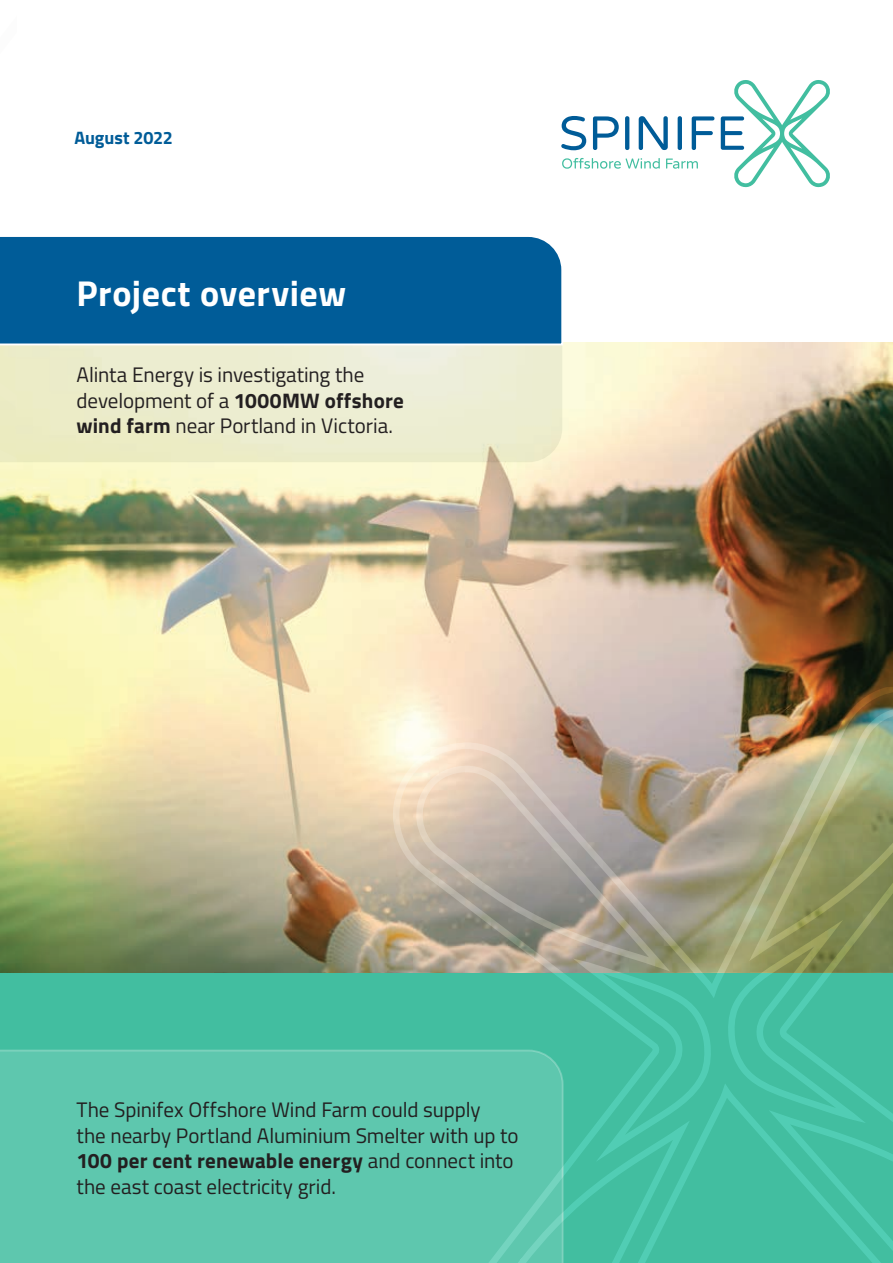
<style>
.page{position:relative;width:893px;height:1263px;background:#fff}
.page>*{position:absolute;margin:0;border:0;box-sizing:border-box;transform-origin:0 0}
.t1{font:700 36px "Titillium Web";letter-spacing:.015em;color:#fff}
.t2{font:21px/25.5px "Titillium Web";letter-spacing:-.005em;color:#231f20}
.t3{font:700 18px "Titillium Web";letter-spacing:-.005em;color:#005c98}
.s1{font-weight:700}
</style>
<div class="page">
<div style="left:0;top:342px;width:893px;height:921px;background:#42bea0"></div>
<img style="left:0;top:342px;width:893px;height:630px">
<svg style="left:17px;top:346px;width:545px;height:116px;background:#ebecce"></svg>
<div style="left:17px;top:236px;width:547px;height:110px;background:#005c98"></div>
<div style="left:0;top:1049px;width:384px;height:214px;background:#5ec7ae"></div>
<svg style="left:384px;top:687px;width:509px;height:576px"></svg>
<svg style="left:0;top:236px;width:17px;height:611px;background:#b4c59d"></svg>
<svg style="left:561px;top:116px;width:25px;height:34px"></svg>
<svg style="left:593px;top:116px;width:26px;height:34px"></svg>
<svg style="left:625px;top:116px;width:4px;height:34px"></svg>
<svg style="left:678px;top:116px;width:4px;height:34px"></svg>
<svg style="left:639px;top:116px;width:29px;height:34px"></svg>
<svg style="left:692px;top:116px;width:22px;height:34px"></svg>
<svg style="left:562px;top:158px;width:98px;height:11px"></svg>
<svg style="left:666px;top:159px;width:32px;height:10px"></svg>
<svg style="left:721px;top:80px;width:109px;height:107px"></svg>
<p class="t3" style="left:74px;top:124px;width:100px">August 2022</p>
<h1 class="t1" style="left:77px;top:266px;width:271px">Project overview</h1>
<p class="t2" style="left:77px;top:361px;width:329px">Alinta Energy is investigating the development of a <span class="s1">1000MW offshore wind farm</span> near Portland in Victoria.</p>
<p class="t2" style="left:77px;top:1096px;width:444px">The Spinifex Offshore Wind Farm could supply<br>the nearby Portland Aluminium Smelter with up to <span class="s1">100 per cent renewable energy</span> and connect into the east coast electricity grid.</p>
</div>
